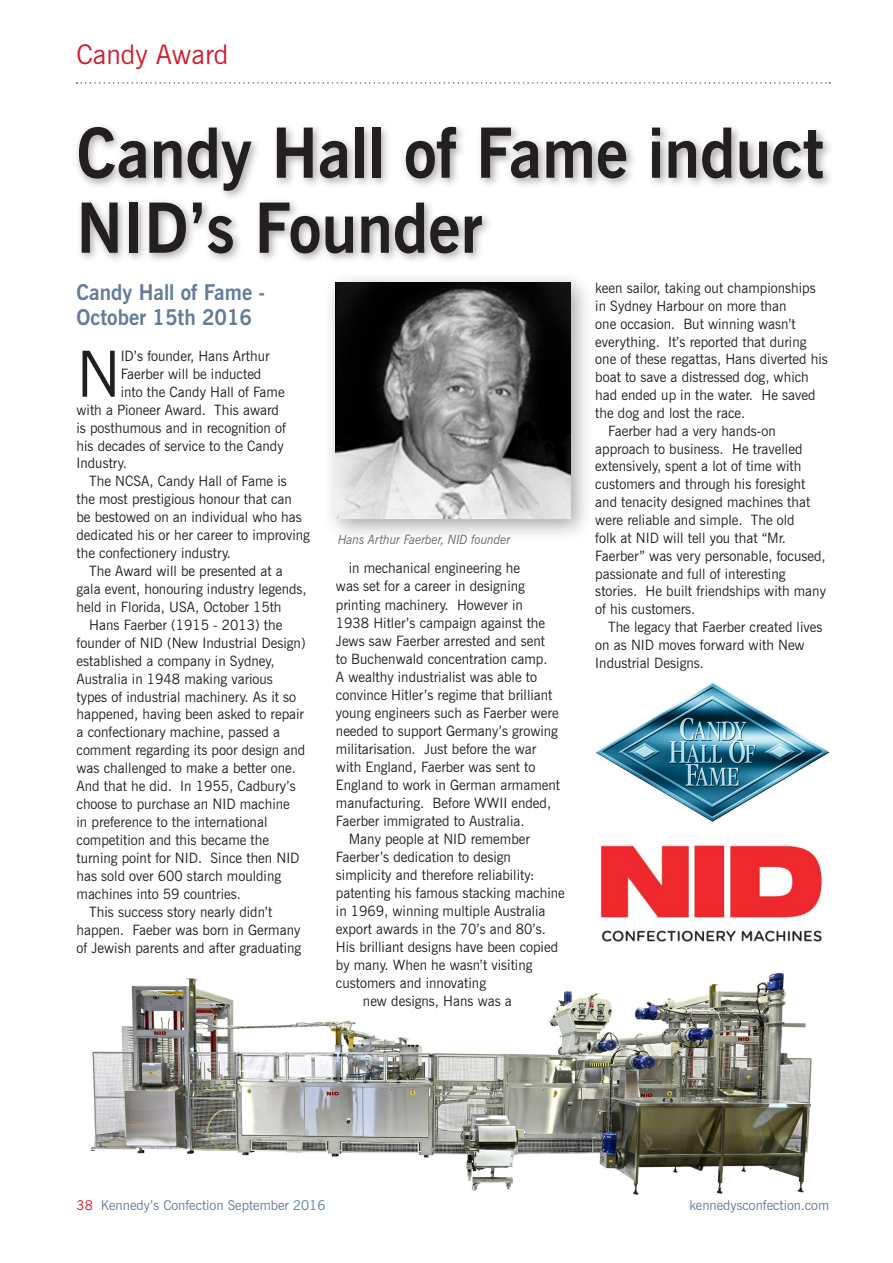
<style>
.page{position:relative;width:893px;height:1263px;background:#fff}
.page>*{position:absolute;margin:0;border:0;box-sizing:border-box;transform-origin:0 0}
.Paragraph_Head_Large{font:700 69px "News Gothic BT";color:#231f20;scale:.94 1}
.Body_Standard_Black{font:63.6px "News Gothic BT";color:#231f20}
.Master_Page_Header{font:27px "News Gothic BT";color:#d01e2e}
.Paragraph_Head_Large-2{font:700 21.75px/25.5px "News Gothic BT";color:#647b99;scale:.95 1}
.Body_Standard_Black-2{font:14.25px/18px "News Gothic BT";color:#231f20}
.t1{font:13.5px "News Gothic BT";color:#647b99}
.Body_Standard_Black-3{font:italic 12.75px "News Gothic BT";letter-spacing:-.01em;color:#626568;scale:.95 1}
.s1{color:#d01e2e}
</style>
<div class="page">
<img style="left:89px;top:972px;width:723px;height:223px">
<svg style="left:77px;top:82px;width:753px;height:2px"></svg>
<div style="left:73px;top:122px;width:761px;height:142px;background:#231f20;opacity:.4"></div>
<div style="left:323px;top:269px;width:272px;height:274px;background:#231f20;opacity:.4"></div>
<img style="left:336px;top:282px;width:234px;height:236px">
<img style="left:595px;top:682px;width:234px;height:140px">
<img style="left:600px;top:845px;width:222px;height:97px">
<p class="Master_Page_Header" style="left:77px;top:38px;width:153px">Candy Award</p>
<p class="Paragraph_Head_Large" style="left:77px;top:111px;width:796px">Candy Hall of Fame induct</p>
<p class="Paragraph_Head_Large" style="left:77px;top:186px;width:434px">NID’s Founder</p>
<p class="Paragraph_Head_Large-2" style="left:77px;top:279px;width:200px">Candy Hall of Fame -<br>October 15th 2016</p>
<p class="Body_Standard_Black" style="left:77px;top:335px;width:46px">N</p>
<p class="Body_Standard_Black-2" style="left:121px;top:347px;width:150px">ID’s founder, Hans Arthur</p>
<p class="Body_Standard_Black-2" style="left:121px;top:365px;width:142px">Faerber will be inducted</p>
<p class="Body_Standard_Black-2" style="left:121px;top:382px;width:166px">into the Candy Hall of Fame</p>
<p class="Body_Standard_Black-2" style="left:77px;top:400px;width:204px">with a Pioneer Award. This award</p>
<p class="Body_Standard_Black-2" style="left:77px;top:418px;width:211px">is posthumous and in recognition of</p>
<p class="Body_Standard_Black-2" style="left:77px;top:436px;width:209px">his decades of service to the Candy</p>
<p class="Body_Standard_Black-2" style="left:77px;top:454px;width:52px">Industry.</p>
<p class="Body_Standard_Black-2" style="left:77px;top:472px;width:235px;text-indent:13px">The NCSA, Candy Hall of Fame is<br>the most prestigious honour that can<br>be bestowed on an individual who has dedicated his or her career to improving the confectionery industry.</p>
<p class="Body_Standard_Black-2" style="left:77px;top:562px;width:232px;text-indent:13px">The Award will be presented at a gala event, honouring industry legends, held in Florida, USA, October 15th</p>
<p class="Body_Standard_Black-2" style="left:77px;top:616px;width:230px;text-indent:13px">Hans Faerber (1915 - 2013) the founder of NID (New Industrial Design) established a company in Sydney, Australia in 1948 making various types of industrial machinery. As it so happened, having been asked to repair a confectionary machine, passed a comment regarding its poor design and was challenged to make a better one.<br>And that he did. In 1955, Cadbury’s choose to purchase an NID machine<br>in preference to the international competition and this became the turning point for NID. Since then NID has sold over 600 starch moulding machines into 59 countries.</p>
<p class="Body_Standard_Black-2" style="left:77px;top:902px;width:226px;text-indent:13px">This success story nearly didn’t happen. Faeber was born in Germany of Jewish parents and after graduating</p>
<p class="Body_Standard_Black-3" style="left:338px;top:531px;width:183px">Hans Arthur Faerber, NID founder</p>
<p class="Body_Standard_Black-2" style="left:336px;top:559px;width:226px;text-indent:13px">in mechanical engineering he<br>was set for a career in designing printing machinery. However in<br>1938 Hitler’s campaign against the Jews saw Faerber arrested and sent<br>to Buchenwald concentration camp.<br>A wealthy industrialist was able to convince Hitler’s regime that brilliant young engineers such as Faerber were needed to support Germany’s growing militarisation. Just before the war with England, Faerber was sent to England to work in German armament manufacturing. Before WWII ended, Faerber immigrated to Australia.</p>
<p class="Body_Standard_Black-2" style="left:349px;top:830px;width:183px">Many people at NID remember</p>
<p class="Body_Standard_Black-2" style="left:336px;top:848px;width:177px">Faerber’s dedication to design</p>
<p class="Body_Standard_Black-2" style="left:336px;top:866px;width:200px">simplicity and therefore reliability:</p>
<p class="Body_Standard_Black-2" style="left:336px;top:884px;width:230px">patenting his famous stacking machine</p>
<p class="Body_Standard_Black-2" style="left:336px;top:902px;width:211px">in 1969, winning multiple Australia</p>
<p class="Body_Standard_Black-2" style="left:336px;top:920px;width:212px">export awards in the 70’s and 80’s.</p>
<p class="Body_Standard_Black-2" style="left:336px;top:938px;width:224px">His brilliant designs have been copied</p>
<p class="Body_Standard_Black-2" style="left:336px;top:956px;width:198px">by many. When he wasn’t visiting</p>
<p class="Body_Standard_Black-2" style="left:336px;top:974px;width:152px">customers and innovating</p>
<p class="Body_Standard_Black-2" style="left:363px;top:992px;width:150px">new designs, Hans was a</p>
<p class="Body_Standard_Black-2" style="left:595px;top:279px;width:234px">keen sailor, taking out championships in Sydney Harbour on more than<br>one occasion. But winning wasn’t everything. It’s reported that during one of these regattas, Hans diverted his boat to save a distressed dog, which had ended up in the water. He saved the dog and lost the race.</p>
<p class="Body_Standard_Black-2" style="left:595px;top:422px;width:232px;text-indent:13px">Faerber had a very hands-on approach to business. He travelled extensively, spent a lot of time with customers and through his foresight and tenacity designed machines that were reliable and simple. The old<br>folk at NID will tell you that “Mr.<br>Faerber” was very personable, focused, passionate and full of interesting stories. He built friendships with many of his customers.</p>
<p class="Body_Standard_Black-2" style="left:595px;top:618px;width:229px;text-indent:13px">The legacy that Faerber created lives on as NID moves forward with New<br>Industrial Designs.</p>
<p class="t1" style="left:77px;top:1196px;width:251px"><span class="s1">38</span> Kennedy’s Confection September 2016</p>
<p class="t1" style="left:689px;top:1196px;width:141px">kennedysconfection.com</p>
</div>
